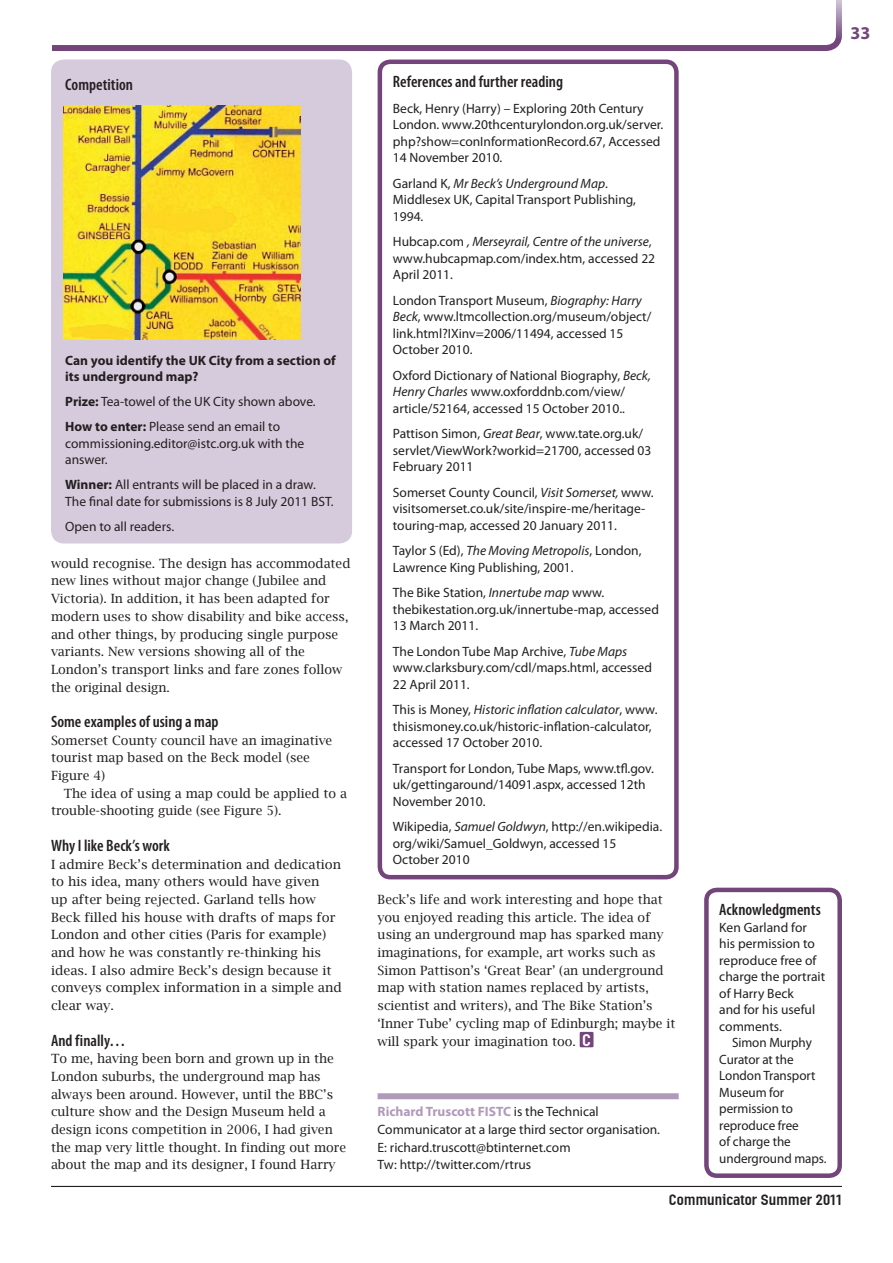
<style>
.page{position:relative;width:893px;height:1263px;background:#fff}
.page>*{position:absolute;margin:0;border:0;box-sizing:border-box;transform-origin:0 0}
.t1{font:700 18px "Myriad Pro";color:#73457a}
.t2{font:600 condensed 16.5px "Myriad Pro";color:#231f20}
.t3{font:15px "Linotype Ordinar";color:#231f20}
.t4{font:13.5px/16.5px "Myriad Pro";color:#231f20}
.t5{font:700 13.5px/16.5px "Myriad Pro";color:#231f20}
.t6{font:12.75px/17.7px "Lucida Bright";color:#231f20}
.s1{font-weight:700}
.s2{font-style:italic}
.s3{font-family:"Linotype Ordinar";font-size:16.8px;color:#fff}
.s4{font-weight:700;color:#b09ab9}
</style>
<div class="page">
<svg style="left:52px;top:0;width:790px;height:51px"></svg>
<hr style="left:51px;top:1186px;width:791px;height:1px;background:#231f20">
<div style="left:580px;top:1032px;width:13px;height:15px;background:#73457a"></div>
<div style="left:51px;top:60px;width:301px;height:483px;background:#d6cbdc;border-radius:13px"></div>
<img style="left:64px;top:105px;width:237px;height:235px">
<div style="left:378px;top:60px;width:301px;height:819px;border:4px solid #73457a;border-radius:11px"></div>
<div style="left:704px;top:888px;width:138px;height:290px;border:4px solid #73457a;border-radius:11px"></div>
<div style="left:378px;top:1093px;width:301px;height:6px;background:#b09ab9"></div>
<p class="t2" style="left:65px;top:75px;width:69px">Competition</p>
<p class="t5" style="left:65px;top:352px;width:272px">Can you identify the UK City from a section of its underground map?</p>
<p class="t4" style="left:65px;top:389px;width:252px;line-height:25px"><span class="s1">Prize:</span> Tea-towel of the UK City shown above.<br><span class="s1">How to enter:</span> Please send an email to</p>
<p class="t4" style="left:65px;top:435px;width:241px">commissioning.editor@istc.org.uk with the answer.</p>
<p class="t4" style="left:65px;top:477px;width:270px"><span class="s1">Winner:</span> All entrants will be placed in a draw.<br>The final date for submissions is 8 July 2011 BST.</p>
<p class="t4" style="left:65px;top:518px;width:110px">Open to all readers.</p>
<p class="t6" style="left:51px;top:554px;width:301px">would recognise. The design has accommodated new lines without major change (Jubilee and Victoria). In addition, it has been adapted for modern uses to show disability and bike access, and other things, by producing single purpose variants. New versions showing all of the London’s transport links and fare zones follow the original design.</p>
<p class="t2" style="left:51px;top:712px;width:169px">Some examples of using a map</p>
<p class="t6" style="left:51px;top:731px;width:283px">Somerset County council have an imaginative tourist map based on the Beck model (see<br>Figure 4)</p>
<p class="t6" style="left:51px;top:784px;width:297px;text-indent:13px">The idea of using a map could be applied to a trouble-shooting guide (see Figure 5).</p>
<p class="t2" style="left:51px;top:836px;width:120px">Why I like Beck’s work</p>
<p class="t6" style="left:51px;top:855px;width:292px">I admire Beck’s determination and dedication to his idea, many others would have given<br>up after being rejected. Garland tells how Beck filled his house with drafts of maps for London and other cities (Paris for example) and how he was constantly re-thinking his ideas. I also admire Beck’s design because it conveys complex information in a simple and clear way.</p>
<p class="t2" style="left:51px;top:1031px;width:76px">And finally…</p>
<p class="t6" style="left:51px;top:1050px;width:297px">To me, having been born and grown up in the London suburbs, the underground map has always been around. However, until the BBC’s culture show and the Design Museum held a design icons competition in 2006, I had given the map very little thought. In finding out more about the map and its designer, I found Harry</p>
<h1 class="t1" style="left:850px;top:23px;width:21px">33</h1>
<p class="t2" style="left:393px;top:73px;width:172px">References and further reading</p>
<p class="t4" style="left:393px;top:100px;width:272px">Beck, Henry (Harry) – Exploring 20th Century London. www.20thcenturylondon.org.uk/server. php?show=conInformationRecord.67, Accessed 14 November 2010.</p>
<p class="t4" style="left:393px;top:175px;width:245px">Garland K, <span class="s2">Mr Beck’s Underground Map</span>.<br>Middlesex UK, Capital Transport Publishing,<br>1994.</p>
<p class="t4" style="left:393px;top:234px;width:264px">Hubcap.com <span class="s2">, Merseyrail, Centre of the universe</span>, www.hubcapmap.com/index.htm, accessed 22<br>April 2011.</p>
<p class="t4" style="left:393px;top:292px;width:260px">London Transport Museum, <span class="s2">Biography: Harry Beck</span>, www.ltmcollection.org/museum/object/ link.html?IXinv=2006/11494, accessed 15<br>October 2010.</p>
<p class="t4" style="left:393px;top:367px;width:260px">Oxford Dictionary of National Biography, <span class="s2">Beck,<br>Henry Charles</span> www.oxforddnb.com/view/ article/52164, accessed 15 October 2010..</p>
<p class="t4" style="left:393px;top:426px;width:260px">Pattison Simon, <span class="s2">Great Bear</span>, www.tate.org.uk/ servlet/ViewWork?workid=21700, accessed 03<br>February 2011</p>
<p class="t4" style="left:393px;top:484px;width:262px">Somerset County Council, <span class="s2">Visit Somerset,</span> www. visitsomerset.co.uk/site/inspire-me/heritage&shy;touring-map, accessed 20 January 2011.</p>
<p class="t4" style="left:393px;top:543px;width:250px">Taylor S (Ed), <span class="s2">The Moving Metropolis</span>, London,<br>Lawrence King Publishing, 2001.</p>
<p class="t4" style="left:393px;top:585px;width:268px">The Bike Station, <span class="s2">Innertube map</span> www. thebikestation.org.uk/innertube-map, accessed<br>13 March 2011.</p>
<p class="t4" style="left:393px;top:643px;width:261px">The London Tube Map Archive, <span class="s2">Tube Maps </span>www.clarksbury.com/cdl/maps.html, accessed<br>22 April 2011.</p>
<p class="t4" style="left:393px;top:702px;width:266px">This is Money, <span class="s2">Historic inflation calculator</span>, www. thisismoney.co.uk/historic-inflation-calculator, accessed 17 October 2010.</p>
<p class="t4" style="left:393px;top:760px;width:263px">Transport for London, Tube Maps, www.tfl.gov. uk/gettingaround/14091.aspx, accessed 12th<br>November 2010.</p>
<p class="t4" style="left:393px;top:819px;width:271px">Wikipedia, <span class="s2">Samuel Goldwyn</span>, http://en.wikipedia. org/wiki/Samuel_Goldwyn, accessed 15<br>October 2010</p>
<p class="t6" style="left:378px;top:890px;width:299px">Beck’s life and work interesting and hope that you enjoyed reading this article. The idea of using an underground map has sparked many imaginations, for example, art works such as Simon Pattison’s ‘Great Bear’ (an underground map with station names replaced by artists, scientist and writers), and The Bike Station’s ‘Inner Tube’ cycling map of Edinburgh; maybe it will spark your imagination too. <span class="s3">C</span></p>
<p class="t4" style="left:378px;top:1103px;width:284px;line-height:17.7px"><span class="s4">Richard Truscott FISTC</span> is the Technical Communicator at a large third sector organisation.<br>E: richard.truscott@btinternet.com<br>Tw: http://twitter.com/rtrus</p>
<p class="t2" style="left:719px;top:901px;width:103px">Acknowledgments</p>
<p class="t4" style="left:719px;top:919px;width:107px">Ken Garland for his permission to reproduce free of charge the portrait of Harry Beck<br>and for his useful comments.</p>
<p class="t4" style="left:719px;top:1035px;width:109px;text-indent:13px">Simon Murphy<br>Curator at the<br>London Transport<br>Museum for permission to reproduce free<br>of charge the underground maps.</p>
<p class="t3" style="left:669px;top:1190px;width:175px">Communicator Summer 2011</p>
</div>
